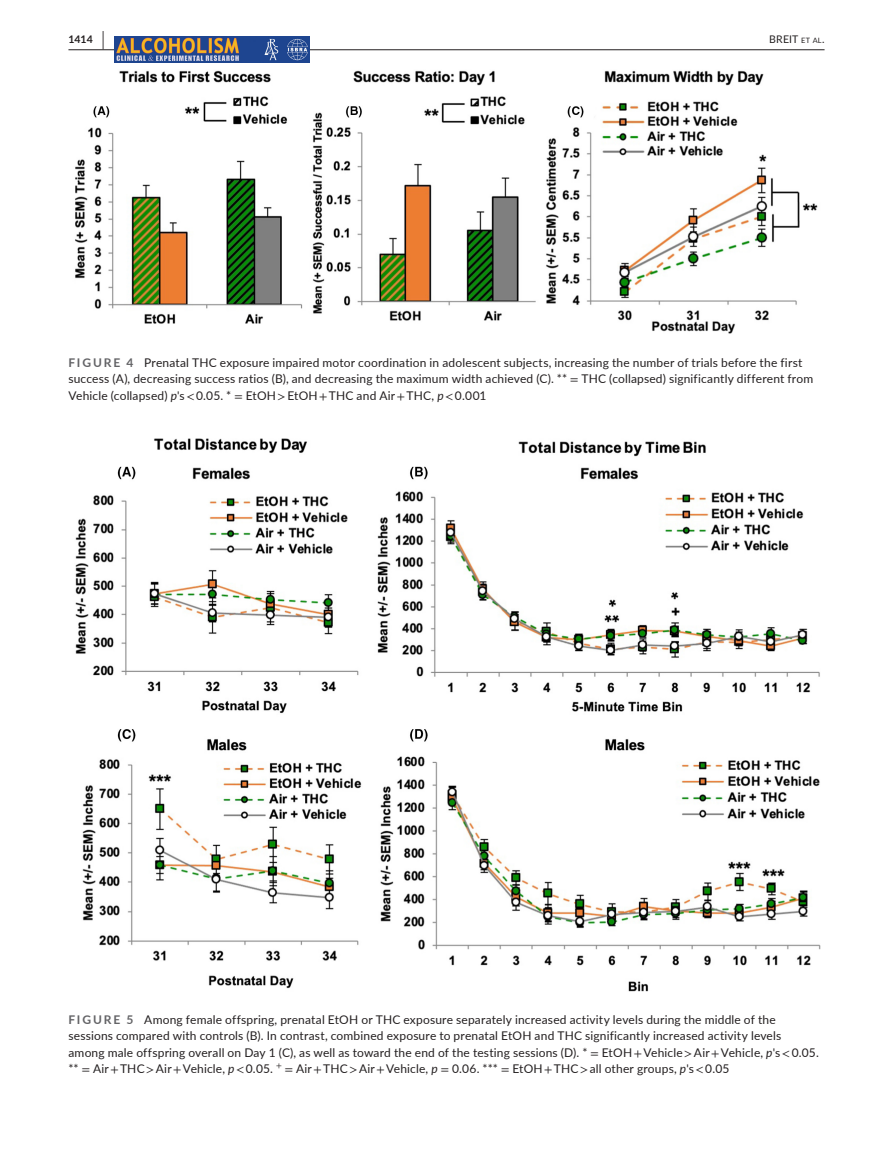
<style>
.page{position:relative;width:893px;height:1174px;background:#fff}
.page>*{position:absolute;margin:0;border:0;box-sizing:border-box;transform-origin:0 0}
.t1{font:12px/16.5px "Lato";letter-spacing:.015em;color:#231f20}
.t2{font:10.5px "Lato";letter-spacing:.02em;color:#231f20}
.t3{font:700 10.5px "Lato";color:#231f20}
.s1{font-size:19.5px}
.s2{font-size:7.35px}
.s3{font-weight:700;color:#636366}
.s4{font-family:"STIX"}
.s5{font-style:italic}
</style>
<div class="page">
<hr style="left:68px;top:49px;width:756px;height:1px;background:#231f20">
<img style="left:114px;top:37px;width:196px;height:25px">
<img style="left:75px;top:70px;width:743px;height:264px">
<img style="left:75px;top:438px;width:746px;height:553px">
<p class="t3" style="left:68px;top:31px;width:37px">1414 <span class="s1">|</span></p>
<p class="t2" style="left:769px;top:31px;width:57px">BREIT <span class="s2">et al</span>.</p>
<p class="t1" style="left:68px;top:354px;width:746px"><span class="s3">FIGURE 4</span> Prenatal THC exposure impaired motor coordination in adolescent subjects, increasing the number of trials before the first success (A), decreasing success ratios (B), and decreasing the maximum width achieved (C). ** <span class="s4">=</span> THC (collapsed) significantly different from<br>Vehicle (collapsed) <span class="s5">p</span>'s <span class="s4">&lt;</span> 0.05. * <span class="s4">=</span> EtOH <span class="s4">&gt;</span> EtOH <span class="s4">+</span> THC and Air <span class="s4">+</span> THC, <span class="s5">p</span><span class="s4">&lt;</span> 0.001</p>
<p class="t1" style="left:68px;top:1010px;width:752px"><span class="s3">FIGURE 5</span> Among female offspring, prenatal EtOH or THC exposure separately increased activity levels during the middle of the sessions compared with controls (B). In contrast, combined exposure to prenatal EtOH and THC significantly increased activity levels among male offspring overall on Day 1 (C), as well as toward the end of the testing sessions (D). * <span class="s4">=</span> EtOH <span class="s4">+</span> Vehicle <span class="s4">&gt;</span> Air <span class="s4">+</span> Vehicle, <span class="s5">p</span>'s <span class="s4">&lt;</span> 0.05. ** <span class="s4">=</span> Air <span class="s4">+</span> THC <span class="s4">&gt;</span> Air <span class="s4">+</span> Vehicle, <span class="s5">p</span><span class="s4">&lt;</span> 0.05. <sup>+</sup> <span class="s4">=</span> Air <span class="s4">+</span> THC <span class="s4">&gt;</span> Air <span class="s4">+</span> Vehicle, <span class="s5">p</span> <span class="s4">=</span> 0.06. *** <span class="s4">=</span> EtOH <span class="s4">+</span> THC <span class="s4">&gt;</span> all other groups, <span class="s5">p</span>'s <span class="s4">&lt;</span> 0.05</p>
</div>
